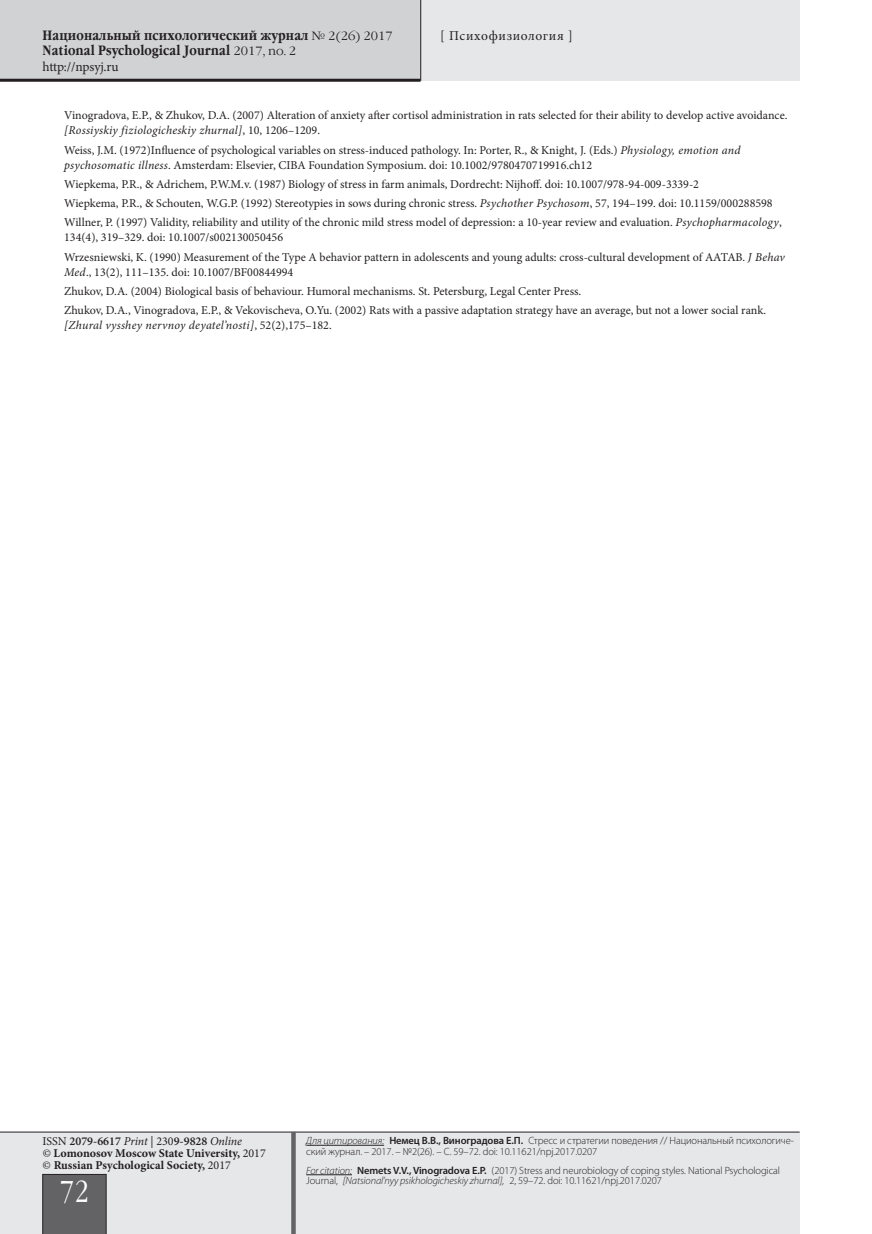
<style>
.page{position:relative;width:872px;height:1234px;background:#fff}
.page>*{position:absolute;margin:0;border:0;box-sizing:border-box;transform-origin:0 0}
.t1{font:30px "Garamond Narrow C";color:#fff}
.t2{font:700 13.5px/15px "Garamond Narrow C";letter-spacing:.01em;color:#231f20}
.t3{font:13.5px "Minion Pro";letter-spacing:.035em;color:#231f20}
.t4{font:13.5px "Minion Pro";letter-spacing:-.015em;color:#231f20}
.Reference{font:12px/15px "Minion Pro";color:#231f20}
.t5{font:700 12px/12px "Minion Pro";color:#231f20}
.t6{font:300 10.5px/10.5px "Myriad Pro";letter-spacing:-.01em;color:#231f20}
.s1{font-family:"Garamond C";font-weight:400;font-size:12px}
.s2{font-style:italic}
.s3{font-weight:400}
.s4{font-weight:600}
.s5{font-weight:400;font-style:italic}
</style>
<div class="page">
<div style="left:0;top:0;width:799px;height:81px;background:#e6e7e9"></div>
<div style="left:0;top:0;width:421px;height:79px;background:#d1d2d4"></div>
<div style="left:0;top:1132px;width:799px;height:101px;background:#e6e7e9"></div>
<hr style="left:0;top:1131px;width:799px;height:1px;background:#231f20">
<div style="left:43px;top:1173px;width:63px;height:60px;background:#636366"></div>
<hr style="left:0;top:79px;width:420px;height:3px;background:#231f20">
<div style="left:291px;top:1131px;width:5px;height:102px;background:#636366"></div>
<hr style="left:420px;top:0;width:1px;height:81px;background:#231f20">
<hr style="left:306px;top:1144px;width:78px;height:1px;background:#231f20">
<hr style="left:306px;top:1174px;width:46px;height:1px;background:#231f20">
<p class="t2" style="left:43px;top:28px;width:352px">Национальный психологический журнал <span class="s1">№ 2(26) 2017<br></span>National Psychological Journal <span class="s1">2017, no. 2</span></p>
<p class="t4" style="left:43px;top:57px;width:78px">http://npsyj.ru</p>
<p class="t3" style="left:440px;top:26px;width:134px">[ Психофизиология ]</p>
<p class="Reference" style="left:64px;top:108px;width:724px">Vinogradova, E.P., &amp; Zhukov, D.A. (2007) Alteration of anxiety after cortisol administration in rats selected for their ability to develop active avoidance. <span class="s2">[Rossiyskiy fiziologicheskiy zhurnal]</span>, 10, 1206–1209.</p>
<p class="Reference" style="left:64px;top:142px;width:678px">Weiss, J.M. (1972)Influence of psychological variables on stress-induced pathology. In: Porter, R., &amp; Knight, J. (Eds.) <span class="s2">Physiology, emotion and psychosomatic illness</span>. Amsterdam: Elsevier, CIBA Foundation Symposium. doi: 10.1002/9780470719916.ch12</p>
<p class="Reference" style="left:64px;top:176px;width:636px">Wiepkema, P.R., &amp; Adrichem, P.W.M.v. (1987) Biology of stress in farm animals, Dordrecht: Nijhoff. doi: 10.1007/978-94-009-3339-2</p>
<p class="Reference" style="left:64px;top:196px;width:710px">Wiepkema, P.R., &amp; Schouten, W.G.P. (1992) Stereotypies in sows during chronic stress. <span class="s2">Psychother Psychosom</span>, 57, 194–199. doi: 10.1159/000288598</p>
<p class="Reference" style="left:64px;top:215px;width:719px">Willner, P. (1997) Validity, reliability and utility of the chronic mild stress model of depression: a 10-year review and evaluation. <span class="s2">Psychopharmacology</span>,<br>134(4), 319–329. doi: 10.1007/s002130050456</p>
<p class="Reference" style="left:64px;top:249px;width:722px">Wrzesniewski, K. (1990) Measurement of the Type A behavior pattern in adolescents and young adults: cross-cultural development of AATAB. <span class="s2">J Behav<br>Med</span>., 13(2), 111–135. doi: 10.1007/BF00844994</p>
<p class="Reference" style="left:64px;top:283px;width:518px">Zhukov, D.A. (2004) Biological basis of behaviour. Humoral mechanisms. St. Petersburg, Legal Center Press.</p>
<p class="Reference" style="left:64px;top:303px;width:703px">Zhukov, D.A., Vinogradova, E.P., &amp; Vekovischeva, O.Yu. (2002) Rats with a passive adaptation strategy have an average, but not a lower social rank. <span class="s2">[Zhural vysshey nervnoy deyatel’nosti]</span>, 52(2),175–182.</p>
<p class="t5" style="left:43px;top:1134px;width:225px"><span class="s3">ISSN</span> <span class="s4">2079-6617</span> <span class="s5">Print</span> <span class="s3">| 230</span><span class="s4">9-9828</span> <span class="s5">Online<br>©</span> Lomonosov Moscow State University, <span class="s3">2017 ©</span> Russian Psychological Society, <span class="s3">2017</span></p>
<h1 class="t1" style="left:60px;top:1175px;width:31px">72</h1>
<p class="t6" style="left:306px;top:1134px;width:489px"><span class="s2">Для цитирования:</span> <span class="s4">Немец В.В., Виноградова Е.П.</span> Стресс и стратегии поведения // Национальный психологиче&shy;ский журнал. – 2017. – №2(26). – С. 59–72. doi: 10.11621/npj.2017.0207</p>
<p class="t6" style="left:306px;top:1164px;width:475px"><span class="s2">For citation:</span> <span class="s4">Nemets V.V., Vinogradova E.P.</span> (2017) Stress and neurobiology of coping styles. National Psychological<br>Journal, <span class="s2">[Natsional’nyy psikhologicheskiy zhurnal],</span> 2, 59–72. doi: 10.11621/npj.2017.0207</p>
</div>
